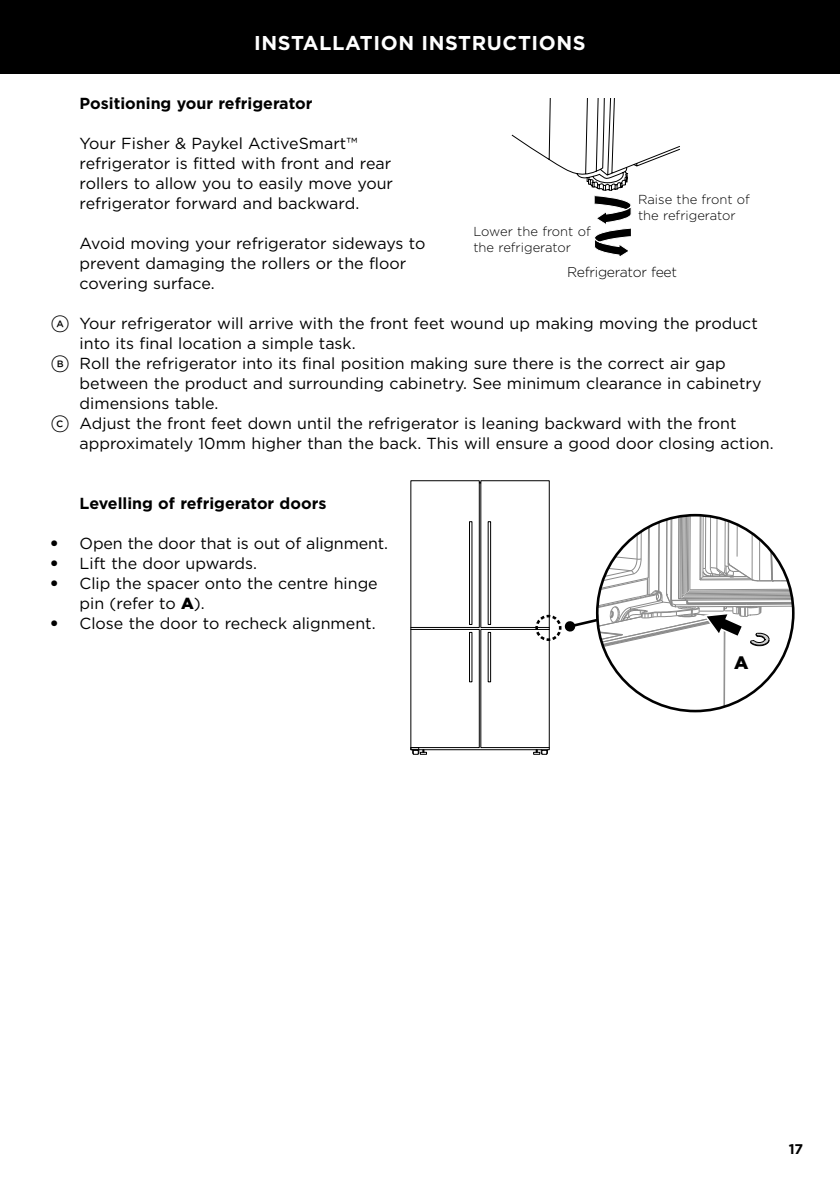
<style>
.page{position:relative;width:840px;height:1191px;background:#fff}
.page>*{position:absolute;margin:0;border:0;box-sizing:border-box;transform-origin:0 0}
.t1{font:700 20px "Gotham";letter-spacing:.03em;color:#fff}
.t2{font:900 18px "Gotham";color:#000}
.t3{font:16px/20px "Gotham";color:#000}
.t4{font:700 16px "Gotham";color:#000}
.t5{font:300 14px "Gotham";letter-spacing:-.02em;color:#000}
.t6{font:700 14px "Gotham";color:#000}
.t7{font:300 13px/16px "Gotham";color:#000}
.s1{font-family:"Gotham FP Nos";font-weight:500;font-size:18px}
.s2{font-weight:900}
</style>
<div class="page">
<div style="left:0;top:0;width:839px;height:74px;background:#000"></div>
<svg style="left:511px;top:99px;width:168px;height:157px"></svg>
<svg style="left:410px;top:480px;width:382px;height:274px"></svg>
<p class="t1" style="left:254px;top:30px;width:333px">INSTALLATION INSTRUCTIONS</p>
<p class="t4" style="left:80px;top:93px;width:234px">Positioning your refrigerator</p>
<p class="t3" style="left:80px;top:133px;width:315px">Your Fisher &amp; Paykel ActiveSmart™ refrigerator is fitted with front and rear rollers to allow you to easily move your refrigerator forward and backward.</p>
<p class="t3" style="left:80px;top:233px;width:347px">Avoid moving your refrigerator sideways to prevent damaging the rollers or the floor covering surface.</p>
<p class="t3" style="left:51px;top:313px;width:707px"><span class="s1">A</span> Your refrigerator will arrive with the front feet wound up making moving the product</p>
<p class="t3" style="left:80px;top:333px;width:277px">into its final location a simple task.</p>
<p class="t3" style="left:51px;top:353px;width:675px"><span class="s1">B</span> Roll the refrigerator into its final position making sure there is the correct air gap</p>
<p class="t3" style="left:80px;top:373px;width:683px">between the product and surrounding cabinetry. See minimum clearance in cabinetry</p>
<p class="t3" style="left:80px;top:393px;width:140px">dimensions table.</p>
<p class="t3" style="left:51px;top:413px;width:686px"><span class="s1">C</span> Adjust the front feet down until the refrigerator is leaning backward with the front</p>
<p class="t3" style="left:80px;top:433px;width:695px">approximately 10mm higher than the back. This will ensure a good door closing action.</p>
<p class="t7" style="left:637px;top:191px;width:113px">Raise the front of the refrigerator</p>
<p class="t7" style="left:473px;top:223px;width:119px">Lower the front of the refrigerator</p>
<p class="t5" style="left:566px;top:263px;width:111px">Refrigerator feet</p>
<p class="t4" style="left:80px;top:493px;width:248px">Levelling of refrigerator doors</p>
<p class="t3" style="left:51px;top:533px;width:338px">● Open the door that is out of alignment.</p>
<p class="t3" style="left:51px;top:553px;width:207px">● Lift the door upwards.</p>
<p class="t3" style="left:80px;top:573px;width:299px;text-indent:-28px">● Clip the spacer onto the centre hinge pin (refer to <span class="s2">A</span>).</p>
<p class="t3" style="left:51px;top:613px;width:326px">● Close the door to recheck alignment.</p>
<p class="t2" style="left:733px;top:650px;width:16px">A</p>
<p class="t6" style="left:788px;top:1139px;width:16px">17</p>
</div>
